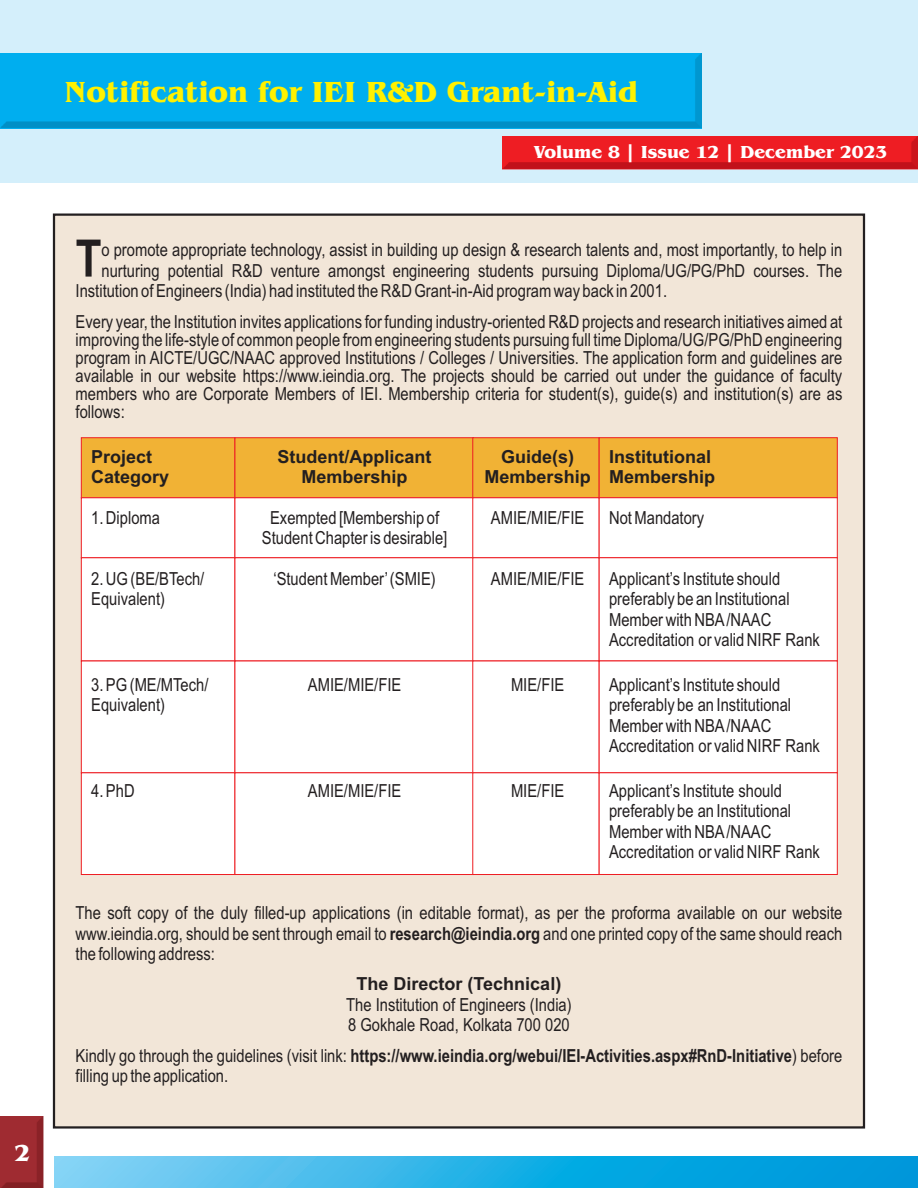
<style>
.page{position:relative;width:918px;height:1188px;background:#fff}
.page>*{position:absolute;margin:0;border:0;box-sizing:border-box;transform-origin:0 0}
.t1{font:700 51.6px "Arial Narrow";color:#231f20}
.t2{font:700 30px "Benguiat IT Cby BT";color:#fff101}
.t3{font:700 24px "Benguiat IT Cby BT";color:#fff}
.t4{font:700 21px "Arial Narrow";color:#fff}
.t5{font:18px/20.4px "Arial Narrow";color:#231f20}
.t6{font:700 18px "Arial";color:#231f20}
.t7{font:700 18px "Benguiat IT Cby BT";color:#fff}
.s1{font-weight:700}
</style>
<div class="page">
<img style="left:0;top:1117px;width:43px;height:71px">
<svg style="left:54px;top:1156px;width:864px;height:32px;background:#2db2e7"></svg>
<div style="left:0;top:0;width:918px;height:183px;background:#d4effb"></div>
<img style="left:0;top:53px;width:702px;height:76px">
<img style="left:502px;top:137px;width:416px;height:32px">
<div style="left:53px;top:214px;width:812px;height:915px;background:#f2e6d8;border:2px solid #231f20"></div>
<div style="left:81px;top:438px;width:154px;height:60px;background:#f1b235;border:1px solid #ee1d23"></div>
<div style="left:81px;top:498px;width:154px;height:60px;background:#fff;border:1px solid #ee1d23"></div>
<div style="left:81px;top:558px;width:154px;height:103px;background:#fff;border:1px solid #ee1d23"></div>
<div style="left:81px;top:661px;width:154px;height:112px;background:#fff;border:1px solid #ee1d23"></div>
<div style="left:81px;top:773px;width:154px;height:102px;background:#fff;border:1px solid #ee1d23"></div>
<div style="left:235px;top:438px;width:239px;height:60px;background:#f1b235;border:1px solid #ee1d23"></div>
<div style="left:235px;top:498px;width:239px;height:60px;background:#fff;border:1px solid #ee1d23"></div>
<div style="left:235px;top:558px;width:239px;height:103px;background:#fff;border:1px solid #ee1d23"></div>
<div style="left:235px;top:661px;width:239px;height:112px;background:#fff;border:1px solid #ee1d23"></div>
<div style="left:235px;top:773px;width:239px;height:102px;background:#fff;border:1px solid #ee1d23"></div>
<div style="left:473px;top:438px;width:126px;height:60px;background:#f1b235;border:1px solid #ee1d23"></div>
<div style="left:473px;top:498px;width:126px;height:60px;background:#fff;border:1px solid #ee1d23"></div>
<div style="left:473px;top:558px;width:126px;height:103px;background:#fff"></div>
<div style="left:473px;top:661px;width:126px;height:112px;background:#fff"></div>
<div style="left:473px;top:773px;width:126px;height:102px;background:#fff"></div>
<div style="left:599px;top:438px;width:238px;height:60px;background:#f1b235;border:1px solid #ee1d23"></div>
<div style="left:599px;top:498px;width:238px;height:60px;background:#fff;border:1px solid #ee1d23"></div>
<div style="left:599px;top:558px;width:238px;height:103px;background:#fff;border:1px solid #ee1d23"></div>
<div style="left:599px;top:661px;width:238px;height:112px;background:#fff;border:1px solid #ee1d23"></div>
<div style="left:599px;top:773px;width:238px;height:102px;background:#fff;border:1px solid #ee1d23"></div>
<h3 class="t3" style="left:14px;top:1142px;width:17px">2</h3>
<h2 class="t2" style="left:65px;top:79px;width:575px">Notification for IEI R&amp;D Grant-in-Aid</h2>
<p class="t4" style="left:561px;top:143px;width:300px">Volume 8 | Issue 2 | February 2023</p>
<p class="t7" style="left:534px;top:144px;width:355px">Volume 8 | Issue 12 | December 2023</p>
<h1 class="t1" style="left:76px;top:239px;width:27px">T</h1>
<p class="t5" style="left:101px;top:242px;width:742px">o promote appropriate technology, assist in building up design &amp; research talents and, most importantly, to help in</p>
<p class="t5" style="left:76px;top:262px;width:768px;text-indent:26px">nurturing potential R&amp;D venture amongst engineering students pursuing Diploma/UG/PG/PhD courses. The<br>Institution of Engineers (India) had instituted the R&amp;D Grant-in-Aid program way back in 2001.</p>
<p class="t5" style="left:76px;top:314px;width:768px;line-height:18px;text-align:justify">Every year, the Institution invites applications for funding industry-oriented R&amp;D projects and research initiatives aimed at improving the life-style of common people from engineering students pursuing full time Diploma/UG/PG/PhD engineering program in AICTE/UGC/NAAC approved Institutions / Colleges / Universities. The application form and guidelines are available in our website https://www.ieindia.org. The projects should be carried out under the guidance of faculty members who are Corporate Members of IEI. Membership criteria for student(s), guide(s) and institution(s) are as follows:</p>
<p class="t6" style="left:91px;top:450px;width:63px">Project</p>
<p class="t6" style="left:278px;top:450px;width:156px">Student/Applicant</p>
<p class="t6" style="left:501px;top:450px;width:75px">Guide(s)</p>
<p class="t6" style="left:609px;top:450px;width:104px">Institutional</p>
<p class="t6" style="left:91px;top:470px;width:80px">Category</p>
<p class="t6" style="left:302px;top:470px;width:108px">Membership</p>
<p class="t6" style="left:485px;top:470px;width:232px">Membership Membership</p>
<p class="t5" style="left:91px;top:509px;width:70px">1. Diploma</p>
<p class="t5" style="left:270px;top:509px;width:171px">Exempted [Membership of</p>
<p class="t5" style="left:491px;top:509px;width:95px">AMIE/MIE/FIE</p>
<p class="t5" style="left:609px;top:509px;width:97px">Not Mandatory</p>
<p class="t5" style="left:262px;top:529px;width:187px">Student Chapter is desirable]</p>
<p class="t5" style="left:91px;top:570px;width:115px">2. UG (BE/BTech/</p>
<p class="t5" style="left:273px;top:570px;width:164px">‘Student Member’(SMIE)</p>
<p class="t5" style="left:491px;top:570px;width:95px">AMIE/MIE/FIE</p>
<p class="t5" style="left:609px;top:570px;width:173px">Applicant’s Institute should</p>
<p class="t5" style="left:91px;top:590px;width:75px">Equivalent)</p>
<p class="t5" style="left:609px;top:590px;width:212px">preferably be an Institutional<br>Member with NBA/NAAC<br>Accreditation or valid NIRF Rank</p>
<p class="t5" style="left:91px;top:676px;width:119px">3. PG (ME/MTech/</p>
<p class="t5" style="left:308px;top:676px;width:95px">AMIE/MIE/FIE</p>
<p class="t5" style="left:511px;top:676px;width:55px">MIE/FIE</p>
<p class="t5" style="left:609px;top:676px;width:173px">Applicant’s Institute should</p>
<p class="t5" style="left:91px;top:696px;width:75px">Equivalent)</p>
<p class="t5" style="left:609px;top:696px;width:212px">preferably be an Institutional<br>Member with NBA/NAAC<br>Accreditation or valid NIRF Rank</p>
<p class="t5" style="left:91px;top:782px;width:45px">4. PhD</p>
<p class="t5" style="left:308px;top:782px;width:95px">AMIE/MIE/FIE</p>
<p class="t5" style="left:511px;top:782px;width:55px">MIE/FIE</p>
<p class="t5" style="left:609px;top:782px;width:212px">Applicant’s Institute should preferably be an Institutional<br>Member with NBA/NAAC<br>Accreditation or valid NIRF Rank</p>
<p class="t5" style="left:76px;top:904px;width:768px;text-align:justify">The soft copy of the duly filled-up applications (in editable format), as per the proforma available on our website www.ieindia.org, should be sent through email to <span class="s1">research@ieindia.org</span> and one printed copy of the same should reach the following address:</p>
<p class="t6" style="left:357px;top:977px;width:206px">The Director (Technical)</p>
<p class="t5" style="left:346px;top:996px;width:227px">The Institution of Engineers (India)<br>8 Gokhale Road, Kolkata 700 020</p>
<p class="t5" style="left:76px;top:1047px;width:768px">Kindly go through the guidelines (visit link: <span class="s1">https://www.ieindia.org/webui/IEI-Activities.aspx#RnD-Initiative</span>) before filling up the application.</p>
</div>
